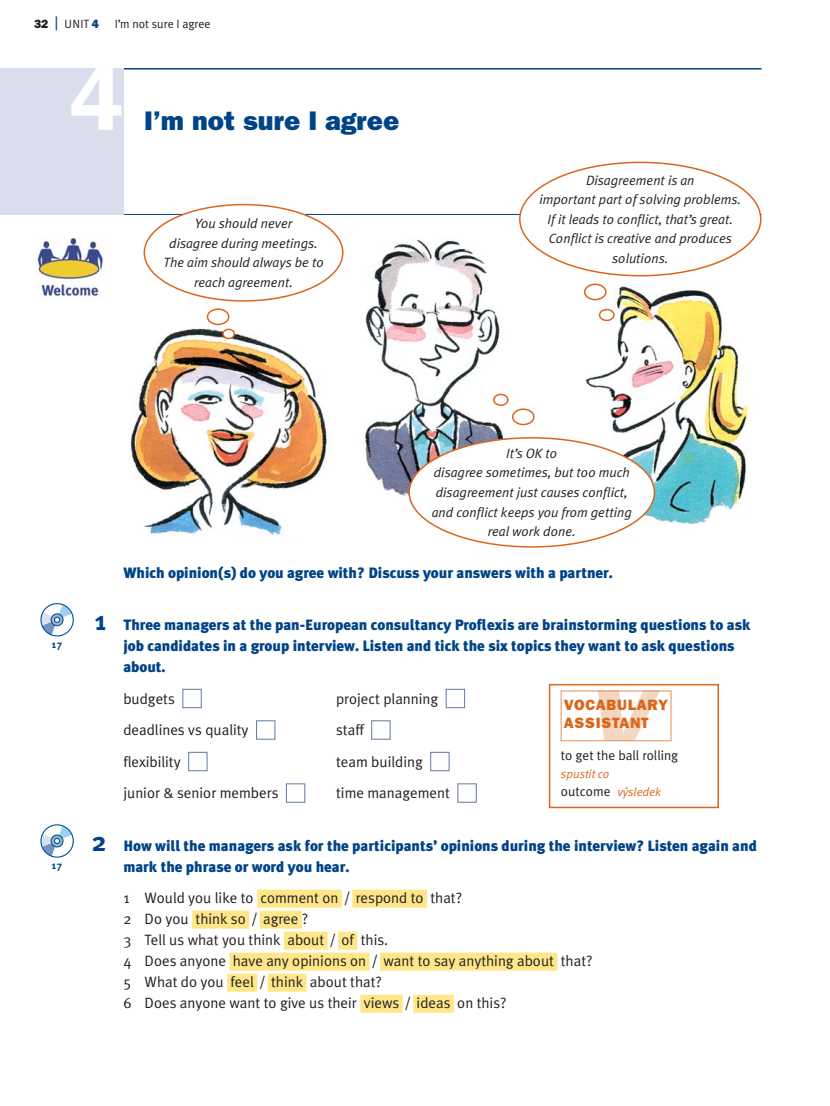
<style>
.page{position:relative;width:830px;height:1106px;background:#fff}
.page>*{position:absolute;margin:0;border:0;box-sizing:border-box;transform-origin:0 0}
.t1{font:600 90px "ITC Franklin Gothic Std";color:#fff}
.t2{font:27px "ITC Franklin Gothic Std Hvy";color:#004487}
.t3{font:27px "Meta Plus CV Bold";color:#004487}
.t4{font:15px/21px "Meta Plus CV Black";color:#004487}
.t5{font:15px/21px "Meta Plus CV";color:#231f20}
.t6{font:15px/18px "ITC Franklin Gothic Std Hvy";letter-spacing:.05em;color:#da661d}
.t7{font:italic 13.5px/19.5px "Meta Plus CV";color:#231f20;text-align:center}
.t8{font:13.5px "Meta Plus CV";color:#231f20}
.t9{font:12px "Meta Plus CV";color:#231f20}
.t10{font:italic 12px/18px "Meta Normal CE";color:#da661d}
.t11{font:10.5px "Meta Plus CV Bold";color:#004487}
.s1{font-family:"ITC Franklin Gothic Std Hvy"}
.s2{font-size:18px;color:#004487}
.s3{font-family:"ITC Franklin Gothic Std Hvy";color:#004487}
.s4{font-family:"Meta Plus CV";font-style:normal;font-size:13.5px;color:#231f20}
</style>
<div class="page">
<hr style="left:123px;top:214px;width:638px;height:1px;background:#004487">
<hr style="left:123px;top:68px;width:638px;height:2px;background:#004487">
<div style="left:0;top:68px;width:123px;height:147px;background:#dadeec"></div>
<img style="left:36px;top:238px;width:67px;height:61px">
<img style="left:130px;top:236px;width:622px;height:303px">
<div style="left:257px;top:889px;width:85px;height:18px;background:#ffe789"></div>
<div style="left:352px;top:889px;width:75px;height:18px;background:#ffe789"></div>
<div style="left:192px;top:910px;width:57px;height:18px;background:#ffe789"></div>
<div style="left:260px;top:910px;width:42px;height:18px;background:#ffe789"></div>
<div style="left:284px;top:931px;width:44px;height:18px;background:#ffe789"></div>
<div style="left:338px;top:931px;width:19px;height:18px;background:#ffe789"></div>
<div style="left:229px;top:952px;width:140px;height:18px;background:#ffe789"></div>
<div style="left:380px;top:952px;width:177px;height:18px;background:#ffe789"></div>
<div style="left:227px;top:973px;width:30px;height:18px;background:#ffe789"></div>
<div style="left:268px;top:973px;width:38px;height:18px;background:#ffe789"></div>
<div style="left:360px;top:994px;width:42px;height:18px;background:#ffe789"></div>
<div style="left:413px;top:994px;width:41px;height:18px;background:#ffe789"></div>
<div style="left:182px;top:689px;width:19px;height:19px;border:1px solid #637a9d"></div>
<div style="left:446px;top:689px;width:19px;height:19px;border:1px solid #637a9d"></div>
<div style="left:256px;top:720px;width:19px;height:19px;border:1px solid #637a9d"></div>
<div style="left:371px;top:720px;width:19px;height:19px;border:1px solid #637a9d"></div>
<div style="left:188px;top:752px;width:19px;height:19px;border:1px solid #637a9d"></div>
<div style="left:430px;top:752px;width:19px;height:19px;border:1px solid #637a9d"></div>
<div style="left:286px;top:783px;width:19px;height:19px;border:1px solid #637a9d"></div>
<div style="left:457px;top:783px;width:19px;height:19px;border:1px solid #637a9d"></div>
<div style="left:144px;top:204px;width:199px;height:97px;background:#fff;border-radius:50%"></div>
<div style="left:409px;top:438px;width:245px;height:109px;background:#fff;border-radius:50%"></div>
<div style="left:207px;top:309px;width:22px;height:15px;background:#fff;border-radius:50%"></div>
<div style="left:207px;top:308px;width:22px;height:17px;border:2px solid #da661d;border-radius:50%"></div>
<div style="left:223px;top:329px;width:11px;height:9px;background:#fff;border-radius:50%"></div>
<div style="left:222px;top:328px;width:13px;height:11px;border:2px solid #da661d;border-radius:50%"></div>
<div style="left:519px;top:162px;width:241px;height:114px;background:#fff;border-radius:50%"></div>
<div style="left:584px;top:284px;width:22px;height:15px;background:#fff;border-radius:50%"></div>
<div style="left:584px;top:283px;width:22px;height:17px;border:2px solid #da661d;border-radius:50%"></div>
<div style="left:599px;top:309px;width:15px;height:11px;background:#fff;border-radius:50%"></div>
<div style="left:598px;top:309px;width:16px;height:12px;border:2px solid #da661d;border-radius:50%"></div>
<div style="left:512px;top:409px;width:22px;height:15px;background:#fff;border-radius:50%"></div>
<div style="left:512px;top:408px;width:22px;height:17px;border:2px solid #da661d;border-radius:50%"></div>
<div style="left:493px;top:394px;width:15px;height:11px;background:#fff;border-radius:50%"></div>
<div style="left:493px;top:394px;width:15px;height:12px;border:2px solid #da661d;border-radius:50%"></div>
<div style="left:548px;top:684px;width:171px;height:124px;border:2px solid #da661d"></div>
<svg style="left:598px;top:692px;width:61px;height:47px"></svg>
<div style="left:560px;top:690px;width:111px;height:51px;border:1px solid #e58d54"></div>
<div style="left:40px;top:603px;width:34px;height:33px;border:1px solid #005594;border-radius:50%"></div>
<svg style="left:41px;top:603px;width:32px;height:33px"></svg>
<div style="left:54px;top:616px;width:6px;height:7px;border:1px solid #005594;border-radius:50%"></div>
<div style="left:40px;top:824px;width:34px;height:33px;border:1px solid #005594;border-radius:50%"></div>
<svg style="left:41px;top:824px;width:32px;height:33px"></svg>
<div style="left:54px;top:837px;width:6px;height:7px;border:1px solid #005594;border-radius:50%"></div>
<p class="t9" style="left:34px;top:19px;width:67px"><span class="s1">32</span> <span class="s2">|</span> UNIT <span class="s3">4</span></p>
<p class="t9" style="left:115px;top:19px;width:97px">I’m not sure I agree</p>
<h1 class="t1" style="left:69px;top:46px;width:55px">4</h1>
<h2 class="t2" style="left:144px;top:105px;width:256px">I’m not sure I agree</h2>
<p class="t7" style="left:163px;top:215px;width:162px">You should never<br>disagree during meetings.<br>The aim should always be to reach agreement.</p>
<p class="t7" style="left:539px;top:171px;width:203px">Disagreement is an<br>important part of solving problems.<br>If it leads to conflict, that’s great.<br>Conflict is creative and produces solutions.</p>
<p class="t7" style="left:431px;top:445px;width:202px">It’s OK to<br>disagree sometimes, but too much disagreement just causes conflict, and conflict keeps you from getting real work done.</p>
<p class="t11" style="left:52px;top:638px;width:12px">17</p>
<p class="t11" style="left:52px;top:859px;width:12px">17</p>
<h2 class="t3" style="left:95px;top:605px;width:13px">1</h2>
<h2 class="t3" style="left:92px;top:825px;width:16px">2</h2>
<p class="t4" style="left:123px;top:563px;width:491px">Which opinion(s) do you agree with? Discuss your answers with a partner.</p>
<p class="t4" style="left:123px;top:615px;width:628px">Three managers at the pan-European consultancy Proflexis are brainstorming questions to ask job candidates in a group interview. Listen and tick the six topics they want to ask questions about.</p>
<p class="t5" style="left:123px;top:689px;width:53px">budgets</p>
<p class="t5" style="left:336px;top:689px;width:104px">project planning</p>
<p class="t5" style="left:123px;top:720px;width:127px">deadlines vs quality</p>
<p class="t5" style="left:336px;top:720px;width:29px">sta≈</p>
<p class="t5" style="left:123px;top:752px;width:59px">flexibility</p>
<p class="t5" style="left:336px;top:752px;width:88px">team building</p>
<p class="t5" style="left:123px;top:783px;width:157px">junior &amp; senior members</p>
<p class="t5" style="left:336px;top:783px;width:115px">time management</p>
<p class="t4" style="left:123px;top:836px;width:635px">How will the managers ask for the participants’ opinions during the interview? Listen again and mark the phrase or word you hear.</p>
<p class="t5" style="left:123px;top:888px;width:470px">1 Would you like to comment on / respond to that?<br>2 Do you think so / agree ?<br>3 Tell us what you think about / of this.<br>4 Does anyone have any opinions on / want to say anything about that?<br>5 What do you feel / think about that?<br>6 Does anyone want to give us their views / ideas on this?</p>
<p class="t6" style="left:564px;top:696px;width:105px">VOCABULARY<br>ASSISTANT</p>
<p class="t8" style="left:561px;top:750px;width:119px">to get the ball rolling</p>
<p class="t10" style="left:561px;top:765px;width:101px">spustit co <span class="s4">outcome</span> výsledek</p>
</div>
